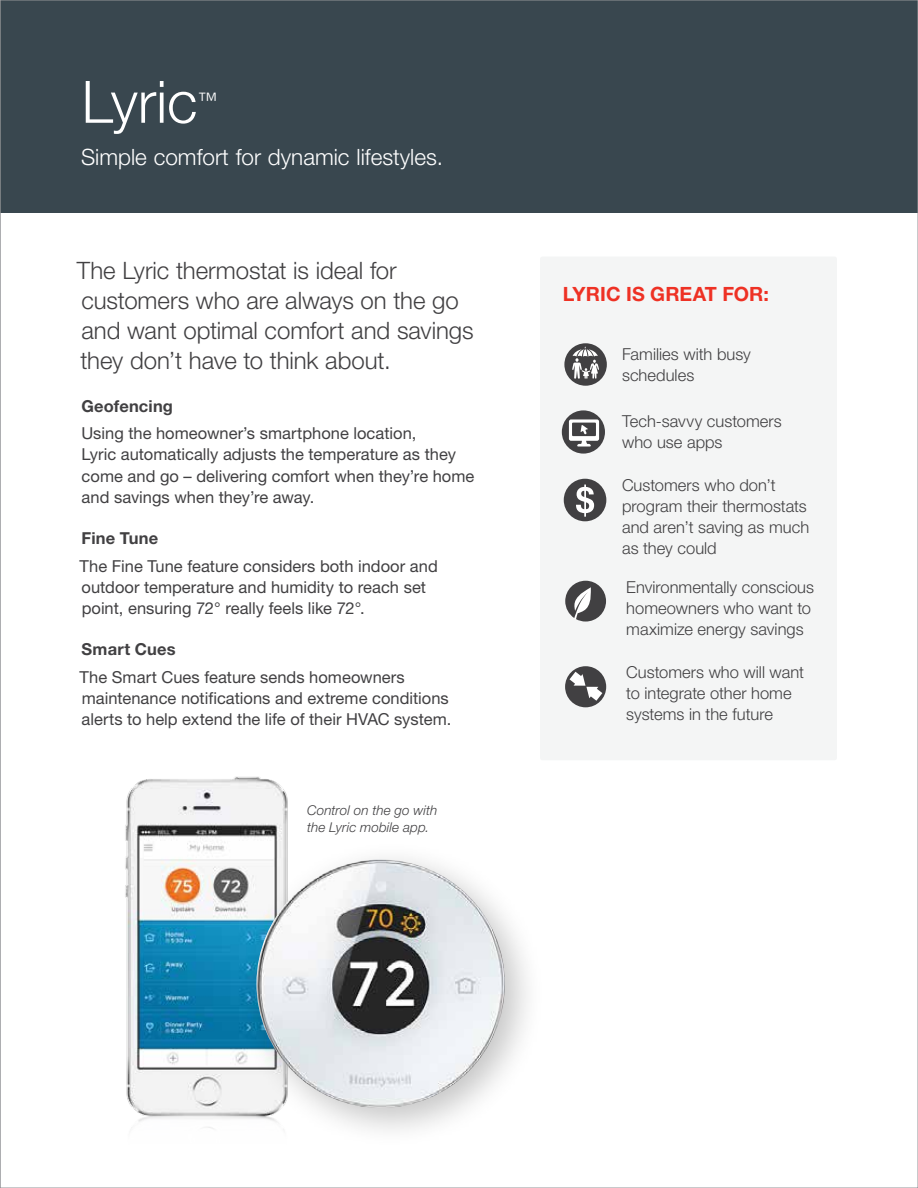
<style>
.page{position:relative;width:918px;height:1188px;background:#fff}
.page>*{position:absolute;margin:0;border:0;box-sizing:border-box;transform-origin:0 0}
.t1{font:300 58.5px "Helvetica Neue LT Std";color:#fff}
.t2{font:300 24px/30px "Helvetica Neue LT Std";letter-spacing:-.005em;color:#414042}
.t3{font:300 22.5px "Helvetica Neue LT Std";color:#fff}
.t4{font:300 20.1px "Helvetica Neue LT Std";color:#fff}
.t5{font:700 19.65px "Helvetica Neue LT Std";color:#ee3124}
.t6{font:16.5px/21px "Helvetica Neue LT Std";color:#414042}
.t7{font:300 16.5px/21px "Helvetica Neue LT Std";color:#414042}
.t8{font:700 16.5px "Helvetica Neue LT Std";letter-spacing:.01em;color:#414042}
.t9{font:italic 300 13.5px/16.5px "Helvetica Neue LT Std";letter-spacing:.01em;color:#414042}
</style>
<div class="page">
<div style="left:540px;top:256px;width:297px;height:504px;background:#f4f5f5;border-radius:2px"></div>
<div style="left:0;top:0;width:918px;height:213px;background:#39474f"></div>
<div style="left:564px;top:343px;width:43px;height:43px;background:#414042;border-radius:50%"></div>
<svg style="left:572px;top:347px;width:27px;height:32px"></svg>
<svg style="left:565px;top:581px;width:41px;height:41px"></svg>
<div style="left:562px;top:410px;width:43px;height:44px;background:#414042;border-radius:50%"></div>
<svg style="left:569px;top:419px;width:30px;height:28px"></svg>
<div style="left:565px;top:666px;width:41px;height:41px;background:#414042;border-radius:50%"></div>
<svg style="left:570px;top:672px;width:32px;height:29px"></svg>
<div style="left:564px;top:479px;width:42px;height:42px;background:#414042;border-radius:50%"></div>
<svg style="left:576px;top:485px;width:18px;height:32px"></svg>
<img style="left:125px;top:776px;width:163px;height:353px">
<div style="left:237px;top:840px;width:308px;height:308px;background:#000;opacity:.23"></div>
<img style="left:256px;top:860px;width:249px;height:248px;border-radius:124px">
<svg style="left:0;top:0;width:1px;height:1188px"></svg>
<h1 class="t1" style="left:82px;top:66px;width:117px">Lyric</h1>
<p class="t4" style="left:197px;top:87px;width:21px">™</p>
<h3 class="t3" style="left:81px;top:143px;width:364px">Simple comfort for dynamic lifestyles.</h3>
<h2 class="t2" style="left:77px;top:255px;width:398px">The Lyric thermostat is ideal for customers who are always on the go and want optimal comfort and savings they don’t have to think about.</h2>
<p class="t8" style="left:81px;top:396px;width:93px">Geofencing</p>
<p class="t6" style="left:81px;top:423px;width:395px">Using the homeowner’s smartphone location,<br>Lyric automatically adjusts the temperature as they come and go – delivering comfort when they’re home and savings when they’re away.</p>
<p class="t8" style="left:82px;top:528px;width:78px">Fine Tune</p>
<p class="t6" style="left:80px;top:555px;width:360px">The Fine Tune feature considers both indoor and outdoor temperature and humidity to reach set point, ensuring 72° really feels like 72°.</p>
<p class="t8" style="left:82px;top:639px;width:96px">Smart Cues</p>
<p class="t6" style="left:80px;top:666px;width:373px">The Smart Cues feature sends homeowners maintenance notifications and extreme conditions alerts to help extend the life of their HVAC system.</p>
<p class="t9" style="left:307px;top:802px;width:132px">Control on the go with the Lyric mobile app.</p>
<p class="t5" style="left:563px;top:282px;width:208px">LYRIC IS GREAT FOR:</p>
<p class="t7" style="left:622px;top:343px;width:130px">Families with busy schedules</p>
<p class="t7" style="left:622px;top:411px;width:161px">Tech-savvy customers who use apps</p>
<p class="t7" style="left:622px;top:474px;width:189px">Customers who don’t program their thermostats and aren’t saving as much as they could</p>
<p class="t7" style="left:626px;top:576px;width:189px">Environmentally conscious homeowners who want to maximize energy savings</p>
<p class="t7" style="left:626px;top:661px;width:179px">Customers who will want to integrate other home systems in the future</p>
</div>
